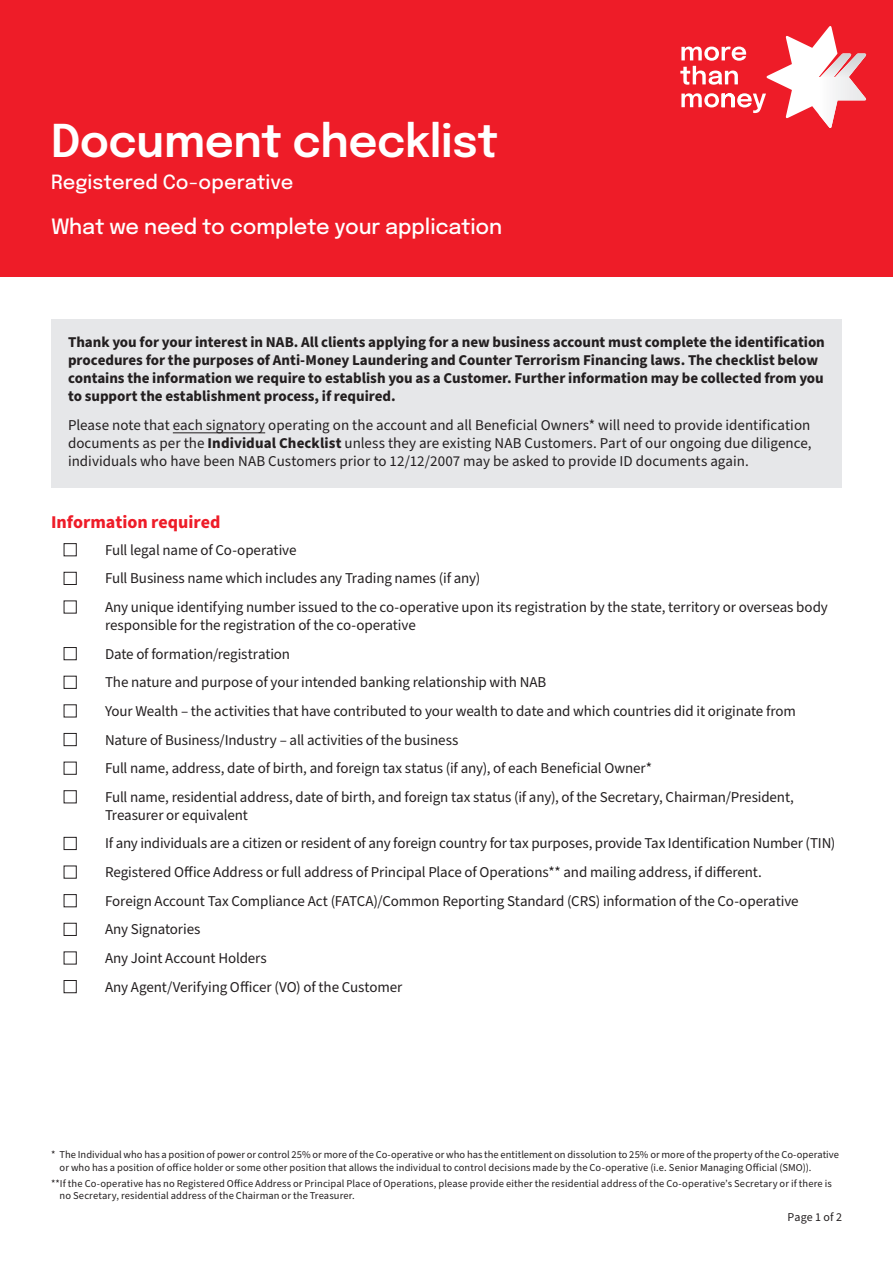
<style>
.page{position:relative;width:893px;height:1263px;background:#fff}
.page>*{position:absolute;margin:0;border:0;box-sizing:border-box;transform-origin:0 0}
.t1{font:600 45px "Epilogue";letter-spacing:-.01em;color:#fff}
.t2{font:500 21px "Epilogue";letter-spacing:-.01em;color:#fff}
.t3{font:500 19.5px "Epilogue";color:#fff}
.t4{font:700 18px "Source Sans Pro";color:#ee1c28}
.t5{font:15px/28.7px "Source Sans Pro";letter-spacing:-.01em;color:#231f20}
.t6{font:700 15px/18px "Source Sans Pro";letter-spacing:-.005em;color:#231f20}
.t7{font:12px "Source Sans Pro";letter-spacing:.005em;color:#231f20}
.t8{font:10.5px/12.6px "Source Sans Pro";letter-spacing:.01em;color:#231f20}
.s1{font-weight:700}
</style>
<div class="page">
<div style="left:51px;top:319px;width:791px;height:168px;background:#e6e7e9"></div>
<hr style="left:173px;top:432px;width:92px;height:1px;background:#231f20">
<div style="left:64px;top:543px;width:13px;height:13px;border:1px solid #231f20"></div>
<div style="left:64px;top:572px;width:13px;height:13px;border:1px solid #231f20"></div>
<div style="left:64px;top:601px;width:13px;height:12px;border:1px solid #231f20"></div>
<div style="left:64px;top:647px;width:13px;height:13px;border:1px solid #231f20"></div>
<div style="left:64px;top:676px;width:13px;height:13px;border:1px solid #231f20"></div>
<div style="left:64px;top:704px;width:13px;height:13px;border:1px solid #231f20"></div>
<div style="left:64px;top:733px;width:13px;height:13px;border:1px solid #231f20"></div>
<div style="left:64px;top:762px;width:13px;height:12px;border:1px solid #231f20"></div>
<div style="left:64px;top:790px;width:13px;height:13px;border:1px solid #231f20"></div>
<div style="left:64px;top:837px;width:13px;height:13px;border:1px solid #231f20"></div>
<div style="left:64px;top:866px;width:13px;height:12px;border:1px solid #231f20"></div>
<div style="left:64px;top:894px;width:13px;height:13px;border:1px solid #231f20"></div>
<div style="left:64px;top:923px;width:13px;height:13px;border:1px solid #231f20"></div>
<div style="left:64px;top:951px;width:13px;height:13px;border:1px solid #231f20"></div>
<div style="left:64px;top:980px;width:13px;height:13px;border:1px solid #231f20"></div>
<div style="left:0;top:0;width:893px;height:276px;background:#ee1c28"></div>
<svg style="left:680px;top:26px;width:187px;height:102px"></svg>
<h1 class="t1" style="left:51px;top:109px;width:449px">Document checklist</h1>
<h3 class="t3" style="left:51px;top:168px;width:244px">Registered Co-operative</h3>
<h2 class="t2" style="left:51px;top:211px;width:453px">What we need to complete your application</h2>
<p class="t6" style="left:68px;top:334px;width:758px">Thank you for your interest in NAB. All clients applying for a new business account must complete the identification procedures for the purposes of Anti-Money Laundering and Counter Terrorism Financing laws. The checklist below contains the information we require to establish you as a Customer. Further information may be collected from you to support the establishment process, if required.</p>
<p class="t5" style="left:68px;top:416px;width:745px;line-height:18px;text-align:justify">Please note that each signatory operating on the account and all Beneficial Owners* will need to provide identification documents as per the <span class="s1">Individual Checklist</span> unless they are existing NAB Customers. Part of our ongoing due diligence, individuals who have been NAB Customers prior to 12/12/2007 may be asked to provide ID documents again.</p>
<p class="t4" style="left:51px;top:510px;width:171px">Information required</p>
<p class="t5" style="left:105px;top:536px;width:724px">Full legal name of Co-operative<br>Full Business name which includes any Trading names (if any)<br>Any unique identifying number issued to the co-operative upon its registration by the state, territory or overseas body</p>
<p class="t5" style="left:105px;top:611px;width:692px">responsible for the registration of the co-operative<br>Date of formation/registration<br>The nature and purpose of your intended banking relationship with NAB<br>Your Wealth – the activities that have contributed to your wealth to date and which countries did it originate from Nature of Business/Industry – all activities of the business<br>Full name, address, date of birth, and foreign tax status (if any), of each Beneficial Owner*<br>Full name, residential address, date of birth, and foreign tax status (if any), of the Secretary, Chairman/President,</p>
<p class="t5" style="left:105px;top:801px;width:732px">Treasurer or equivalent<br>If any individuals are a citizen or resident of any foreign country for tax purposes, provide Tax Identification Number (TIN)<br>Registered Office Address or full address of Principal Place of Operations** and mailing address, if different.<br>Foreign Account Tax Compliance Act (FATCA)/Common Reporting Standard (CRS) information of the Co-operative<br>Any Signatories<br>Any Joint Account Holders<br>Any Agent/Verifying Officer (VO) of the Customer</p>
<p class="t8" style="left:60px;top:1149px;width:781px;text-indent:-9px">* The Individual who has a position of power or control 25% or more of the Co-operative or who has the entitlement on dissolution to 25% or more of the property of the Co-operative or who has a position of office holder or some other position that allows the individual to control decisions made by the Co-operative (i.e. Senior Managing Official (SMO)).</p>
<p class="t8" style="left:60px;top:1177px;width:774px;text-indent:-9px">**If the Co-operative has no Registered Office Address or Principal Place of Operations, please provide either the residential address of the Co-operative’s Secretary or if there is no Secretary, residential address of the Chairman or the Treasurer.</p>
<p class="t7" style="left:788px;top:1208px;width:56px">Page 1 of 2</p>
</div>
